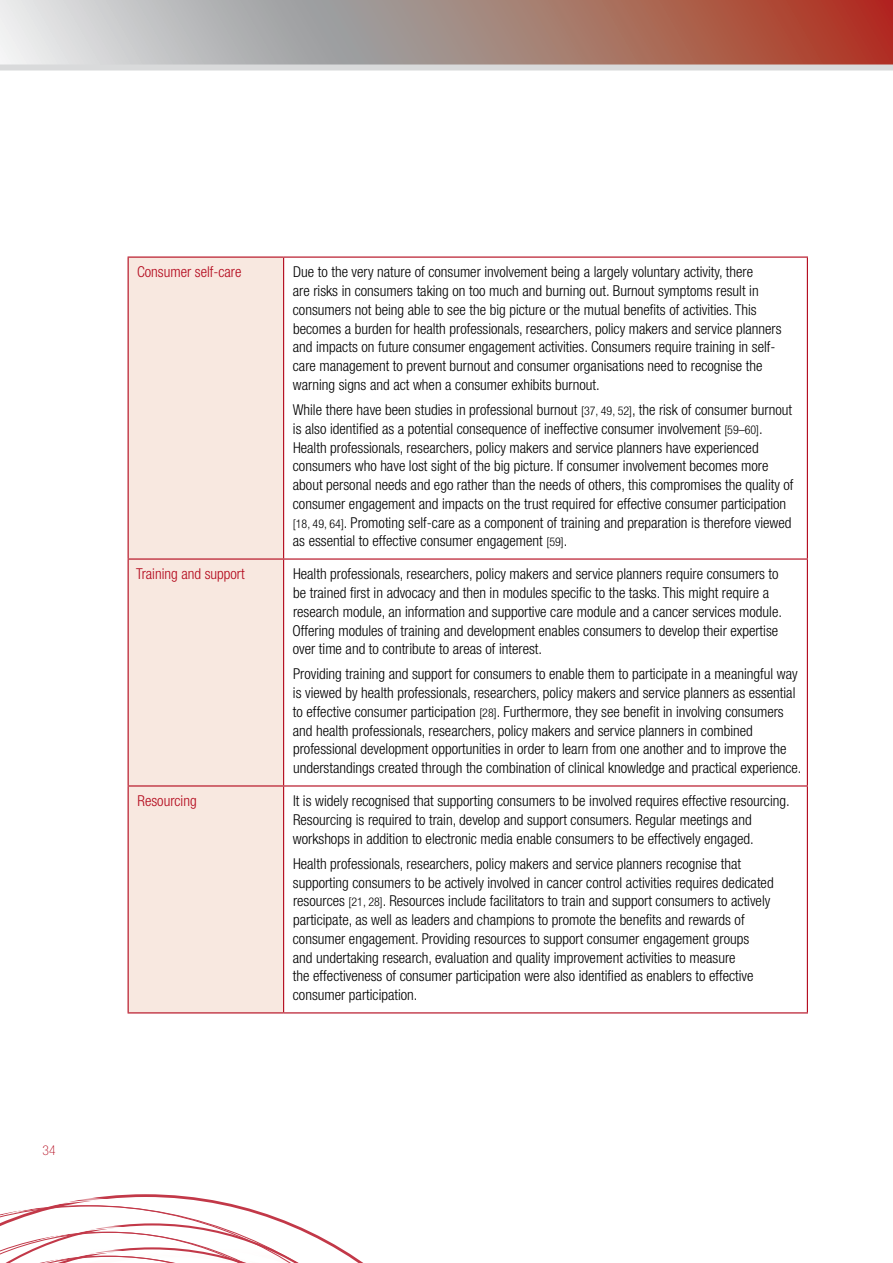
<style>
.page{position:relative;width:893px;height:1263px;background:#fff}
.page>*{position:absolute;margin:0;border:0;box-sizing:border-box;transform-origin:0 0}
.table_body{font:300 condensed 15px/18.8px "Helvetica Neue LT";color:#000}
.table_subhead{font:300 condensed 15px "Helvetica Neue LT";color:#b3071b}
.t1{font:100 condensed 13.5px "Helvetica Neue LT";color:#b3071b}
.s1{font-size:12px}
</style>
<div class="page">
<svg style="left:0;top:0;width:892px;height:64px;background:#b18d86"></svg>
<svg style="left:0;top:1194px;width:363px;height:69px"></svg>
<div style="left:0;top:64px;width:893px;height:6px;background:#d9dadb"></div>
<hr style="left:892px;top:0;width:1px;height:68px;background:#b12821">
<div style="left:129px;top:258px;width:154px;height:754px;background:#f8e8e0"></div>
<hr style="left:128px;top:256px;width:156px;height:2px;background:#b3071b">
<hr style="left:284px;top:256px;width:524px;height:2px;background:#b3071b">
<hr style="left:128px;top:558px;width:156px;height:2px;background:#b3071b">
<hr style="left:284px;top:558px;width:524px;height:2px;background:#b3071b">
<hr style="left:128px;top:785px;width:156px;height:1px;background:#b3071b">
<hr style="left:284px;top:785px;width:524px;height:1px;background:#b3071b">
<hr style="left:128px;top:1012px;width:156px;height:1px;background:#b3071b">
<hr style="left:284px;top:1012px;width:524px;height:1px;background:#b3071b">
<hr style="left:807px;top:258px;width:1px;height:300px;background:#b3071b">
<hr style="left:807px;top:560px;width:1px;height:225px;background:#b3071b">
<hr style="left:807px;top:786px;width:1px;height:226px;background:#b3071b">
<hr style="left:128px;top:258px;width:1px;height:300px;background:#b3071b">
<hr style="left:283px;top:258px;width:1px;height:300px;background:#b3071b">
<hr style="left:128px;top:560px;width:1px;height:225px;background:#b3071b">
<hr style="left:283px;top:560px;width:1px;height:225px;background:#b3071b">
<hr style="left:128px;top:786px;width:1px;height:226px;background:#b3071b">
<hr style="left:283px;top:786px;width:1px;height:226px;background:#b3071b">
<p class="t1" style="left:43px;top:1142px;width:14px">34</p>
<p class="table_subhead" style="left:137px;top:263px;width:106px">Consumer self-care</p>
<p class="table_body" style="left:293px;top:263px;width:490px">Due to the very nature of consumer involvement being a largely voluntary activity, there<br>are risks in consumers taking on too much and burning out. Burnout symptoms result in consumers not being able to see the big picture or the mutual benefits of activities. This becomes a burden for health professionals, researchers, policy makers and service planners and impacts on future consumer engagement activities. Consumers require training in self&shy;care management to prevent burnout and consumer organisations need to recognise the warning signs and act when a consumer exhibits burnout.</p>
<p class="table_body" style="left:293px;top:400px;width:502px">While there have been studies in professional burnout <span class="s1">[37, 49, 52]</span>, the risk of consumer burnout is also identified as a potential consequence of ineffective consumer involvement <span class="s1">[59–60]</span>.<br>Health professionals, researchers, policy makers and service planners have experienced consumers who have lost sight of the big picture. If consumer involvement becomes more about personal needs and ego rather than the needs of others, this compromises the quality of consumer engagement and impacts on the trust required for effective consumer participation <span class="s1">[18, 49, 64]</span>. Promoting self-care as a component of training and preparation is therefore viewed as essential to effective consumer engagement <span class="s1">[59]</span>.</p>
<p class="table_subhead" style="left:136px;top:565px;width:110px">Training and support</p>
<p class="table_body" style="left:293px;top:565px;width:491px">Health professionals, researchers, policy makers and service planners require consumers to be trained first in advocacy and then in modules specific to the tasks. This might require a research module, an information and supportive care module and a cancer services module.<br>Offering modules of training and development enables consumers to develop their expertise over time and to contribute to areas of interest.</p>
<p class="table_body" style="left:293px;top:665px;width:510px">Providing training and support for consumers to enable them to participate in a meaningful way is viewed by health professionals, researchers, policy makers and service planners as essential to effective consumer participation <span class="s1">[28]</span>. Furthermore, they see benefit in involving consumers and health professionals, researchers, policy makers and service planners in combined professional development opportunities in order to learn from one another and to improve the understandings created through the combination of clinical knowledge and practical experience.</p>
<p class="table_subhead" style="left:138px;top:792px;width:61px">Resourcing</p>
<p class="table_body" style="left:293px;top:791px;width:498px">It is widely recognised that supporting consumers to be involved requires effective resourcing.<br>Resourcing is required to train, develop and support consumers. Regular meetings and workshops in addition to electronic media enable consumers to be effectively engaged.</p>
<p class="table_body" style="left:293px;top:854px;width:482px">Health professionals, researchers, policy makers and service planners recognise that supporting consumers to be actively involved in cancer control activities requires dedicated resources <span class="s1">[21, 28]</span>. Resources include facilitators to train and support consumers to actively participate, as well as leaders and champions to promote the benefits and rewards of consumer engagement. Providing resources to support consumer engagement groups<br>and undertaking research, evaluation and quality improvement activities to measure<br>the effectiveness of consumer participation were also identified as enablers to effective consumer participation.</p>
</div>
